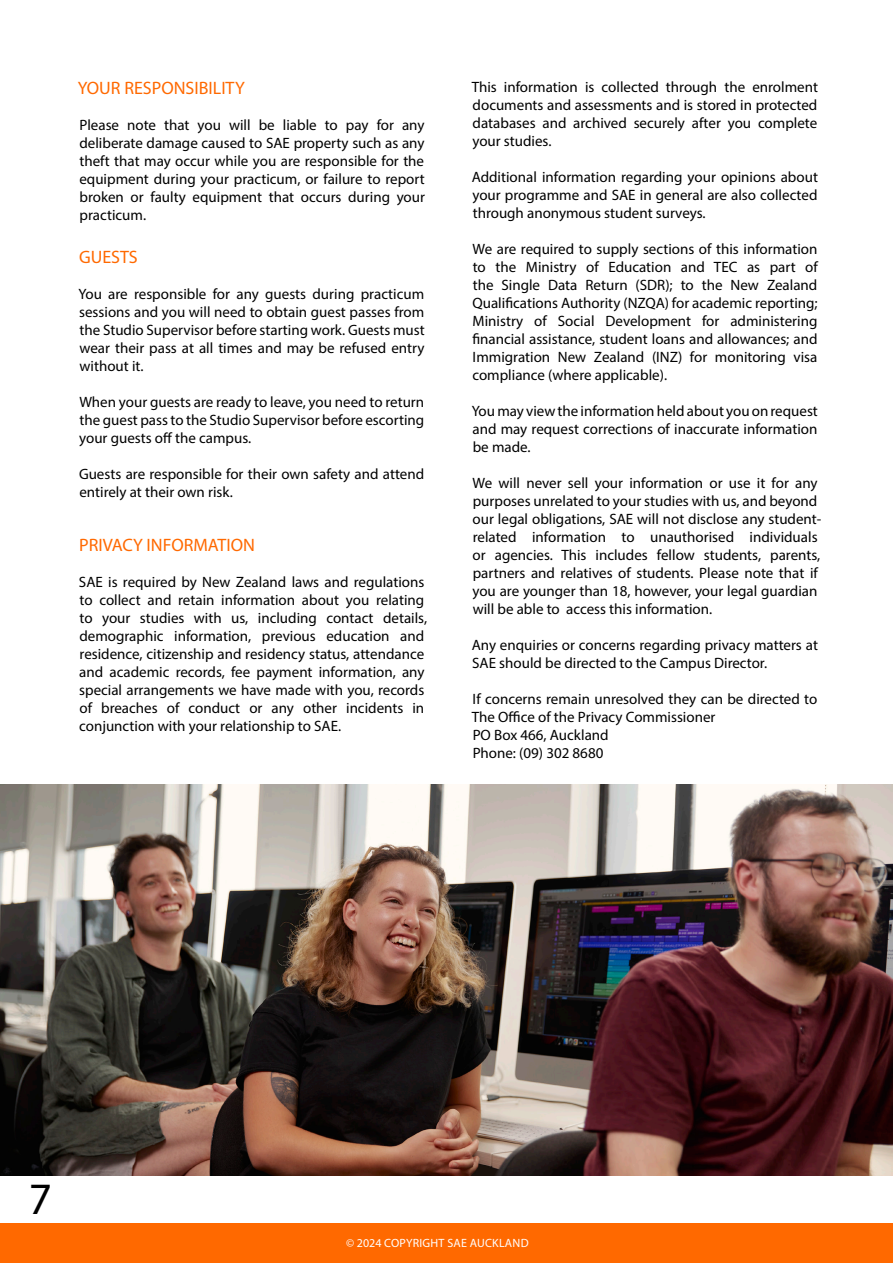
<style>
.page{position:relative;width:893px;height:1263px;background:#fff}
.page>*{position:absolute;margin:0;border:0;box-sizing:border-box;transform-origin:0 0}
.t1{font:45px "Myriad Pro";color:#000}
.t2{font:18px "Myriad Pro";color:#ff6900}
.t3{font:15px/18px "Myriad Pro";color:#000;text-align:justify}
.t4{font:12px "Myriad Pro";letter-spacing:.02em;color:#fff}
</style>
<div class="page">
<div style="left:0;top:1223px;width:893px;height:40px;background:#ff6900"></div>
<img style="left:0;top:784px;width:893px;height:391px">
<p class="t2" style="left:78px;top:77px;width:169px">YOUR RESPONSIBILITY</p>
<p class="t3" style="left:79px;top:116px;width:347px">Please note that you will be liable to pay for any deliberate damage caused to SAE property such as any theft that may occur while you are responsible for the equipment during your practicum, or failure to report broken or faulty equipment that occurs during your practicum.</p>
<p class="t2" style="left:79px;top:246px;width:60px">GUESTS</p>
<p class="t3" style="left:78px;top:285px;width:348px">You are responsible for any guests during practicum sessions and you will need to obtain guest passes from the Studio Supervisor before starting work. Guests must wear their pass at all times and may be refused entry without it.</p>
<p class="t3" style="left:79px;top:393px;width:347px">When your guests are ready to leave, you need to return the guest pass to the Studio Supervisor before escorting your guests off the campus.</p>
<p class="t3" style="left:79px;top:465px;width:347px">Guests are responsible for their own safety and attend entirely at their own risk.</p>
<p class="t2" style="left:79px;top:534px;width:177px">PRIVACY INFORMATION</p>
<p class="t3" style="left:79px;top:573px;width:350px;text-align:left">SAE is required by New Zealand laws and regulations to collect and retain information about you relating to your studies with us, including contact details, demographic information, previous education and residence, citizenship and residency status, attendance and academic records, fee payment information, any special arrangements we have made with you, records of breaches of conduct or any other incidents in conjunction with your relationship to SAE.</p>
<p class="t3" style="left:472px;top:77px;width:348px">This information is collected through the enrolment documents and assessments and is stored in protected databases and archived securely after you complete your studies.</p>
<p class="t3" style="left:472px;top:167px;width:348px">Additional information regarding your opinions about your programme and SAE in general are also collected through anonymous student surveys.</p>
<p class="t3" style="left:472px;top:239px;width:347px">We are required to supply sections of this information to the Ministry of Education and TEC as part of the Single Data Return (SDR); to the New Zealand Qualifications Authority (NZQA) for academic reporting; Ministry of Social Development for administering financial assistance, student loans and allowances; and Immigration New Zealand (INZ) for monitoring visa compliance (where applicable).</p>
<p class="t3" style="left:472px;top:401px;width:348px">You may view the information held about you on request and may request corrections of inaccurate information be made.</p>
<p class="t3" style="left:472px;top:473px;width:350px;text-align:left">We will never sell your information or use it for any purposes unrelated to your studies with us, and beyond our legal obligations, SAE will not disclose any student&shy;related information to unauthorised individuals or agencies. This includes fellow students, parents, partners and relatives of students. Please note that if you are younger than 18, however, your legal guardian will be able to access this information.</p>
<p class="t3" style="left:472px;top:635px;width:348px">Any enquiries or concerns regarding privacy matters at<br>SAE should be directed to the Campus Director.</p>
<p class="t3" style="left:472px;top:689px;width:347px">If concerns remain unresolved they can be directed to<br>The Office of the Privacy Commissioner</p>
<p class="t3" style="left:473px;top:725px;width:138px">PO Box 466, Auckland</p>
<p class="t3" style="left:473px;top:743px;width:132px">Phone: (09) 302 8680</p>
<h1 class="t1" style="left:29px;top:1171px;width:25px">7</h1>
<p class="t4" style="left:346px;top:1235px;width:184px">© 2024 COPYRIGHT SAE AUCKLAND</p>
</div>
